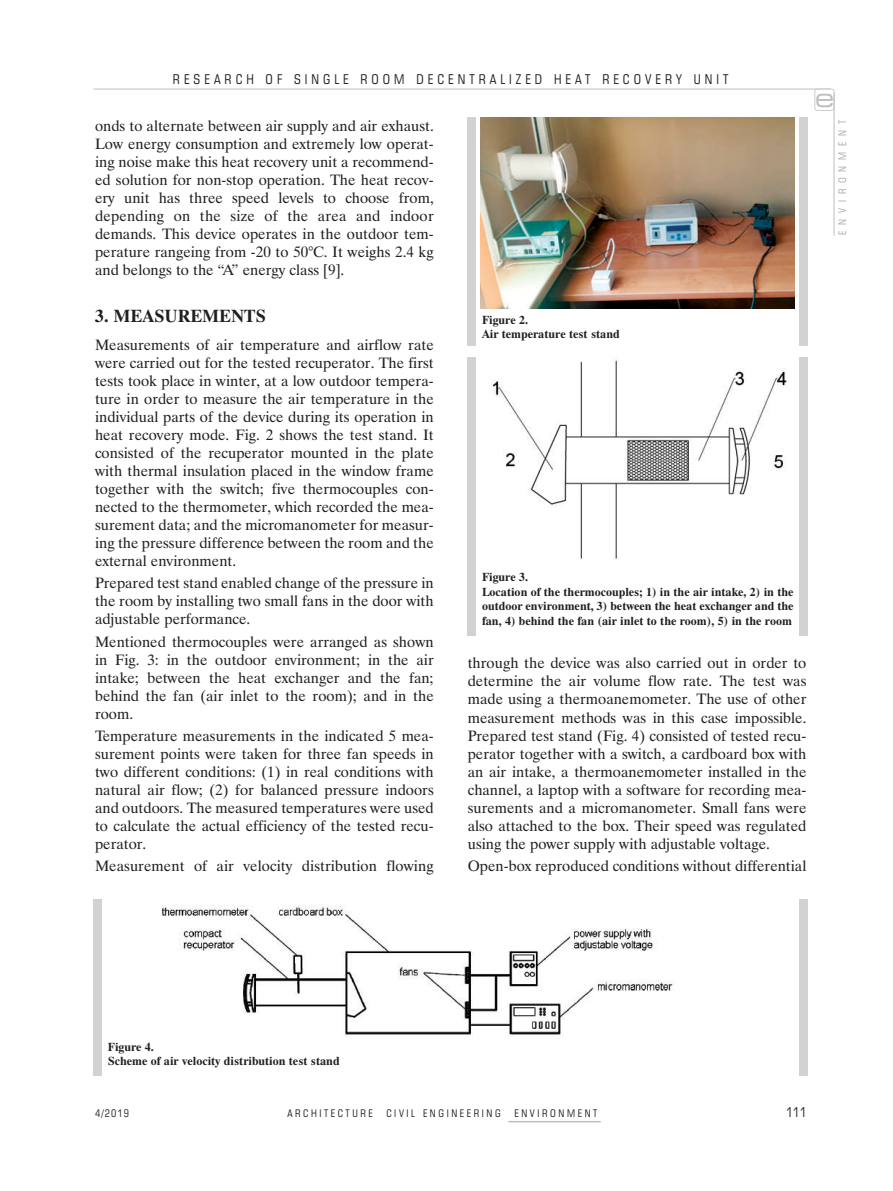
<style>
.page{position:relative;width:893px;height:1191px;background:#fff}
.page>*{position:absolute;margin:0;border:0;box-sizing:border-box;transform-origin:0 0}
.t1{font:25.5px "Square 721 Ex EU";color:#bcbdc0}
.t2{font:700 18px "Dutch 801 EU";color:#231f20}
.t3{font:15px/18px "Dutch 801 EU";color:#231f20;text-align:justify}
.t4{font:13.5px "Square 721 Cn EU";letter-spacing:.3em;color:#231f20}
.t5{font:700 12px/14.4px "Dutch 801 EU";color:#231f20}
.t6{font:10.5px "Square 721 Cn EU";letter-spacing:.25em;color:#231f20}
.t7{font:10.5px "Square 721 Cn EU";letter-spacing:.55em;color:#a8a9ad}
</style>
<div class="page">
<hr style="left:94px;top:89px;width:737px;height:1px;background:#bcbdc0">
<div style="left:814px;top:89px;width:20px;height:22px;border:2px solid #bcbdc0;border-radius:3px"></div>
<hr style="left:834px;top:93px;width:1px;height:142px;background:#bcbdc0">
<hr style="left:508px;top:1121px;width:93px;height:1px;background:#bcbdc0">
<div style="left:468px;top:117px;width:8px;height:228px;background:#d1d2d4"></div>
<div style="left:799px;top:117px;width:9px;height:228px;background:#d1d2d4"></div>
<img style="left:480px;top:117px;width:315px;height:191px">
<div style="left:468px;top:357px;width:8px;height:278px;background:#d1d2d4"></div>
<div style="left:799px;top:357px;width:9px;height:278px;background:#d1d2d4"></div>
<img style="left:492px;top:360px;width:295px;height:199px">
<div style="left:94px;top:899px;width:8px;height:177px;background:#d1d2d4"></div>
<div style="left:799px;top:899px;width:9px;height:177px;background:#d1d2d4"></div>
<img style="left:161px;top:905px;width:513px;height:132px">
<p class="t4" style="left:173px;top:71px;width:557px">RESEARCH OF SINGLE ROOM DECENTRALIZED HEAT RECOVERY UNIT</p>
<p class="t3" style="left:95px;top:118px;width:340px">onds to alternate between air supply and air exhaust.<br>Low energy consumption and extremely low operat&shy;ing noise make this heat recovery unit a recommend&shy;ed solution for non-stop operation. The heat recov&shy;ery unit has three speed levels to choose from, depending on the size of the area and indoor demands. This device operates in the outdoor tem&shy;perature rangeing from -20 to 50°C. It weighs 2.4 kg and belongs to the “A” energy class [9].</p>
<p class="t2" style="left:95px;top:305px;width:173px">3. MEASUREMENTS</p>
<p class="t3" style="left:95px;top:336px;width:340px">Measurements of air temperature and airflow rate were carried out for the tested recuperator. The first tests took place in winter, at a low outdoor tempera&shy;ture in order to measure the air temperature in the individual parts of the device during its operation in heat recovery mode. Fig. 2 shows the test stand. It consisted of the recuperator mounted in the plate with thermal insulation placed in the window frame together with the switch; five thermocouples con&shy;nected to the thermometer, which recorded the mea&shy;surement data; and the micromanometer for measur&shy;ing the pressure difference between the room and the external environment.</p>
<p class="t3" style="left:95px;top:574px;width:340px">Prepared test stand enabled change of the pressure in the room by installing two small fans in the door with adjustable performance.</p>
<p class="t3" style="left:95px;top:633px;width:340px">Mentioned thermocouples were arranged as shown in Fig. 3: in the outdoor environment; in the air intake; between the heat exchanger and the fan; behind the fan (air inlet to the room); and in the room.</p>
<p class="t3" style="left:95px;top:727px;width:340px">Temperature measurements in the indicated 5 mea&shy;surement points were taken for three fan speeds in two different conditions: (1) in real conditions with natural air flow; (2) for balanced pressure indoors and outdoors. The measured temperatures were used to calculate the actual efficiency of the tested recu&shy;perator.</p>
<p class="t3" style="left:95px;top:857px;width:340px">Measurement of air velocity distribution flowing</p>
<p class="t5" style="left:482px;top:313px;width:139px">Figure 2.<br>Air temperature test stand</p>
<p class="t5" style="left:482px;top:570px;width:313px">Figure 3.<br>Location of the thermocouples; 1) in the air intake, 2) in the outdoor environment, 3) between the heat exchanger and the fan, 4) behind the fan (air inlet to the room), 5) in the room</p>
<p class="t3" style="left:468px;top:654px;width:340px">through the device was also carried out in order to determine the air volume flow rate. The test was made using a thermoanemometer. The use of other measurement methods was in this case impossible.<br>Prepared test stand (Fig. 4) consisted of tested recu&shy;perator together with a switch, a cardboard box with an air intake, a thermoanemometer installed in the channel, a laptop with a software for recording mea&shy;surements and a micromanometer. Small fans were also attached to the box. Their speed was regulated using the power supply with adjustable voltage.</p>
<p class="t3" style="left:468px;top:857px;width:340px">Open-box reproduced conditions without differential</p>
<h1 class="t1" style="left:815px;top:82px;width:21px">e</h1>
<p class="t7" style="left:836px;top:235px;width:116px;rotate:-90deg">ENVIRONMENT</p>
<p class="t5" style="left:108px;top:1040px;width:233px">Figure 4.<br>Scheme of air velocity distribution test stand</p>
<p class="t6" style="left:95px;top:1107px;width:36px">4/2019</p>
<p class="t6" style="left:287px;top:1107px;width:87px">ARCHITECTURE</p>
<p class="t6" style="left:386px;top:1107px;width:116px">CIVIL ENGINEERING</p>
<p class="t6" style="left:514px;top:1107px;width:85px">ENVIRONMENT</p>
<p class="t4" style="left:786px;top:1104px;width:22px">111</p>
</div>
